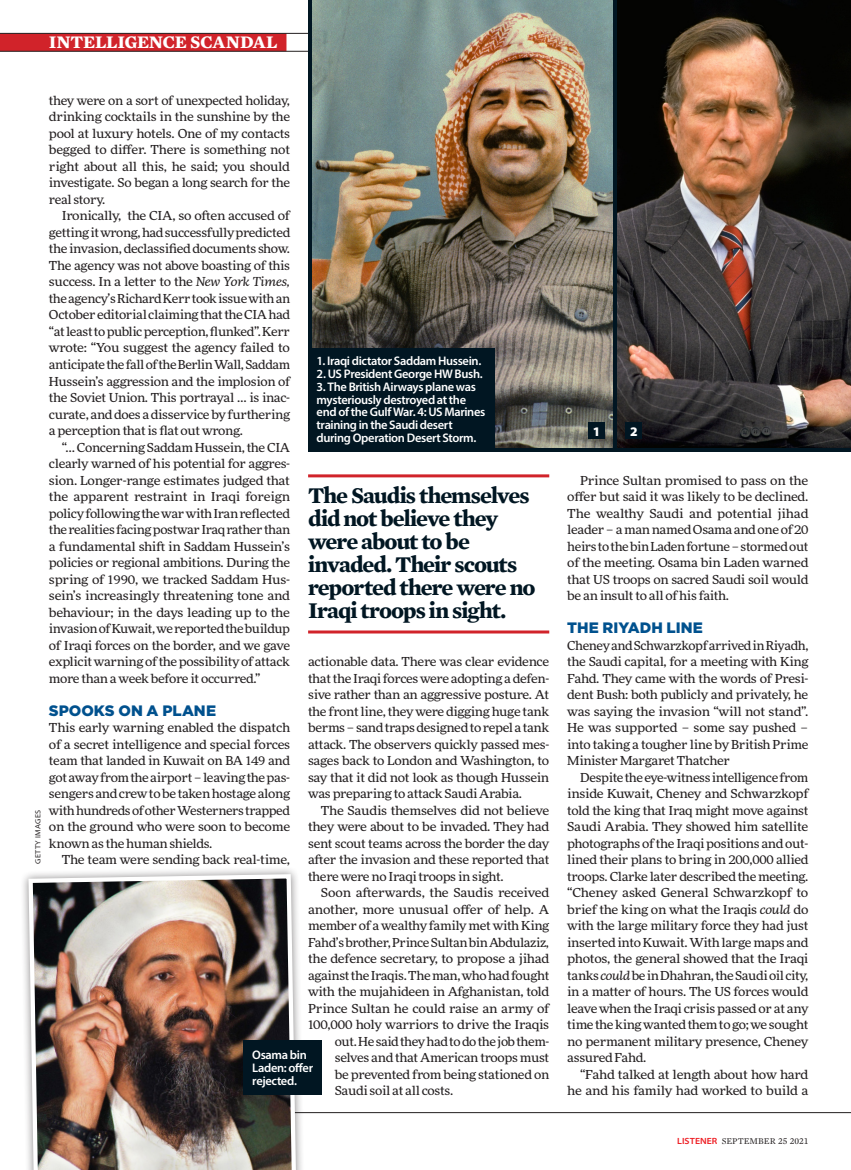
<style>
.page{position:relative;width:851px;height:1170px;background:#fff}
.page>*{position:absolute;margin:0;border:0;box-sizing:border-box;transform-origin:0 0}
.Pullquote_Features{font:700 22.95px/23px "Mercury Text G1";letter-spacing:-.045em;color:#011622}
.SLUG{font:700 18px "Mercury Text G1";letter-spacing:-.015em;color:#fff}
.Subhead_Blue{font:900 15.15px "Gotham";color:#00518e}
.Caption_4_Reverse{font:900 13.2px "Myriad Pro";color:#fff}
.Caption_Reverse{font:600 12.45px/12.8px "Myriad Pro";letter-spacing:-.025em;color:#fff}
.Body_Justified{font:expanded 12.3px/16.5px "More Pro";letter-spacing:-.025em;color:#231f20;text-align:justify}
.Body_Justified_No_In{font:expanded 12.3px/16.5px "More Pro";letter-spacing:-.025em;color:#231f20;text-align:justify}
.t1{font:9px "Mercury Text G1";color:#231f20}
.Credit_Gutter_Photo{font:semi-expanded 7.5px "Myriad Pro";letter-spacing:.04em;color:#231f20}
.s1{font-style:italic}
.s2{font-family:"Myriad Pro";font-weight:600;font-stretch:semi-expanded;color:#ee1d23}
</style>
<div class="page">
<hr style="left:49px;top:1112px;width:801px;height:1px;background:#231f20">
<hr style="left:308px;top:474px;width:241px;height:3px;background:#d1232a">
<hr style="left:308px;top:630px;width:241px;height:3px;background:#d1232a">
<div style="left:0;top:33px;width:286px;height:18px;background:#d1232a"></div>
<hr style="left:0;top:33px;width:850px;height:1px;background:#231f20">
<hr style="left:0;top:51px;width:850px;height:1px;background:#231f20">
<div style="left:20px;top:865px;width:285px;height:304px;background:#231f20;opacity:.5"></div>
<img style="left:26px;top:871px;width:272px;height:298px">
<img style="left:312px;top:0;width:301px;height:447px">
<div style="left:308px;top:347px;width:186px;height:104px;background:#011622"></div>
<img style="left:617px;top:0;width:233px;height:447px">
<div style="left:244px;top:1040px;width:78px;height:54px;background:#011622"></div>
<div style="left:588px;top:422px;width:16px;height:17px;background:#011622"></div>
<div style="left:625px;top:422px;width:16px;height:17px;background:#011622"></div>
<p class="SLUG" style="left:49px;top:28px;width:230px">INTELLIGENCE SCANDAL</p>
<p class="Credit_Gutter_Photo" style="left:34px;top:864px;width:56px;rotate:-90deg">GETTY IMAGES</p>
<p class="Body_Justified" style="left:49px;top:91px;width:243px">they were on a sort of unexpected holiday, drinking cocktails in the sunshine by the pool at luxury hotels. One of my contacts begged to differ. There is something not right about all this, he said; you should investigate. So began a long search for the real story.</p>
<p class="Body_Justified" style="left:49px;top:207px;width:243px;text-indent:13px">Ironically, the CIA, so often accused of getting it wrong, had successfully predicted the invasion, declassified documents show.<br>The agency was not above boasting of this success. In a letter to the <span class="s1">New York Times, </span>the agency’s Richard Kerr took issue with an October editorial claiming that the CIA had “at least to public perception, flunked”. Kerr wrote: “You suggest the agency failed to anticipate the fall of the Berlin Wall, Saddam Hussein’s aggression and the implosion of the Soviet Union. This portrayal … is inac&shy;curate, and does a disservice by furthering a perception that is flat out wrong.</p>
<p class="Body_Justified" style="left:49px;top:438px;width:243px;text-indent:13px">“… Concerning Saddam Hussein, the CIA clearly warned of his potential for aggres&shy;sion. Longer-range estimates judged that the apparent restraint in Iraqi foreign policy following the war with Iran reflected the realities facing postwar Iraq rather than a fundamental shift in Saddam Hussein’s policies or regional ambitions. During the spring of 1990, we tracked Saddam Hus&shy;sein’s increasingly threatening tone and behaviour; in the days leading up to the invasion of Kuwait, we reported the buildup of Iraqi forces on the border, and we gave explicit warning of the possibility of attack more than a week before it occurred.”</p>
<p class="Subhead_Blue" style="left:49px;top:699px;width:169px">SPOOKS ON A PLANE</p>
<p class="Body_Justified_No_In" style="left:49px;top:718px;width:243px">This early warning enabled the dispatch of a secret intelligence and special forces team that landed in Kuwait on BA 149 and got away from the airport – leaving the pas&shy;sengers and crew to be taken hostage along with hundreds of other Westerners trapped on the ground who were soon to become known as the human shields.</p>
<p class="Body_Justified" style="left:62px;top:850px;width:230px">The team were sending back real-time,</p>
<p class="Caption_Reverse" style="left:316px;top:354px;width:166px">1. Iraqi dictator Saddam Hussein.</p>
<p class="Caption_Reverse" style="left:316px;top:367px;width:168px">2. US President George HW Bush.</p>
<p class="Caption_Reverse" style="left:316px;top:380px;width:170px">3. The British Airways plane was mysteriously destroyed at the end of the Gulf War. 4: US Marines training in the Saudi desert during Operation Desert Storm.</p>
<p class="Pullquote_Features" style="left:308px;top:482px;width:229px">The Saudis themselves did not believe they were about to be invaded. Their scouts reported there were no<br>Iraqi troops in sight.</p>
<p class="Body_Justified" style="left:308px;top:652px;width:243px">actionable data. There was clear evidence that the Iraqi forces were adopting a defen&shy;sive rather than an aggressive posture. At the front line, they were digging huge tank berms – sand traps designed to repel a tank attack. The observers quickly passed mes&shy;sages back to London and Washington, to say that it did not look as though Hussein was preparing to attack Saudi Arabia.</p>
<p class="Body_Justified" style="left:308px;top:801px;width:243px;text-indent:13px">The Saudis themselves did not believe they were about to be invaded. They had sent scout teams across the border the day after the invasion and these reported that there were no Iraqi troops in sight.</p>
<p class="Body_Justified" style="left:321px;top:883px;width:230px">Soon afterwards, the Saudis received</p>
<p class="Body_Justified" style="left:308px;top:900px;width:242px">another, more unusual offer of help. A</p>
<p class="Body_Justified" style="left:308px;top:916px;width:242px">member of a wealthy family met with King</p>
<p class="Body_Justified" style="left:308px;top:933px;width:242px">Fahd’s brother, Prince Sultan bin Abdulaziz,</p>
<p class="Body_Justified" style="left:308px;top:949px;width:243px">the defence secretary, to propose a jihad</p>
<p class="Body_Justified" style="left:308px;top:966px;width:243px">against the Iraqis. The man, who had fought</p>
<p class="Body_Justified" style="left:308px;top:982px;width:243px">with the mujahideen in Afghanistan, told</p>
<p class="Body_Justified" style="left:308px;top:999px;width:243px">Prince Sultan he could raise an army of</p>
<p class="Body_Justified" style="left:308px;top:1015px;width:242px">100,000 holy warriors to drive the Iraqis</p>
<p class="Body_Justified" style="left:335px;top:1032px;width:216px">out. He said they had to do the job them-</p>
<p class="Body_Justified" style="left:335px;top:1048px;width:216px">selves and that American troops must</p>
<p class="Body_Justified" style="left:335px;top:1065px;width:216px">be prevented from being stationed on</p>
<p class="Body_Justified" style="left:335px;top:1081px;width:120px">Saudi soil at all costs.</p>
<p class="Caption_Reverse" style="left:252px;top:1048px;width:62px">Osama bin<br>Laden: offer rejected.</p>
<p class="Caption_4_Reverse" style="left:592px;top:423px;width:9px">1</p>
<p class="Caption_4_Reverse" style="left:630px;top:423px;width:9px">2</p>
<p class="Body_Justified" style="left:567px;top:471px;width:243px;text-indent:13px">Prince Sultan promised to pass on the offer but said it was likely to be declined.<br>The wealthy Saudi and potential jihad leader – a man named Osama and one of 20 heirs to the bin Laden fortune – stormed out of the meeting. Osama bin Laden warned that US troops on sacred Saudi soil would be an insult to all of his faith.</p>
<p class="Subhead_Blue" style="left:567px;top:617px;width:137px">THE RIYADH LINE</p>
<p class="Body_Justified_No_In" style="left:567px;top:636px;width:243px">Cheney and Schwarzkopf arrived in Riyadh, the Saudi capital, for a meeting with King Fahd. They came with the words of Presi&shy;dent Bush: both publicly and privately, he was saying the invasion “will not stand”.<br>He was supported – some say pushed – into taking a tougher line by British Prime Minister Margaret Thatcher</p>
<p class="Body_Justified" style="left:567px;top:768px;width:243px;text-indent:13px">Despite the eye-witness intelligence from inside Kuwait, Cheney and Schwarzkopf told the king that Iraq might move against Saudi Arabia. They showed him satellite photographs of the Iraqi positions and out&shy;lined their plans to bring in 200,000 allied troops. Clarke later described the meeting. “Cheney asked General Schwarzkopf to brief the king on what the Iraqis <span class="s1">could</span> do with the large military force they had just inserted into Kuwait. With large maps and photos, the general showed that the Iraqi tanks <span class="s1">could</span> be in Dhahran, the Saudi oil city, in a matter of hours. The US forces would leave when the Iraqi crisis passed or at any time the king wanted them to go; we sought no permanent military presence, Cheney assured Fahd.</p>
<p class="Body_Justified" style="left:567px;top:1065px;width:242px;text-align:right">“Fahd talked at length about how hard he and his family had worked to build a</p>
<p class="t1" style="left:677px;top:1134px;width:133px"><span class="s2">LISTENER</span> SEPTEMBER 25 2021</p>
</div>
